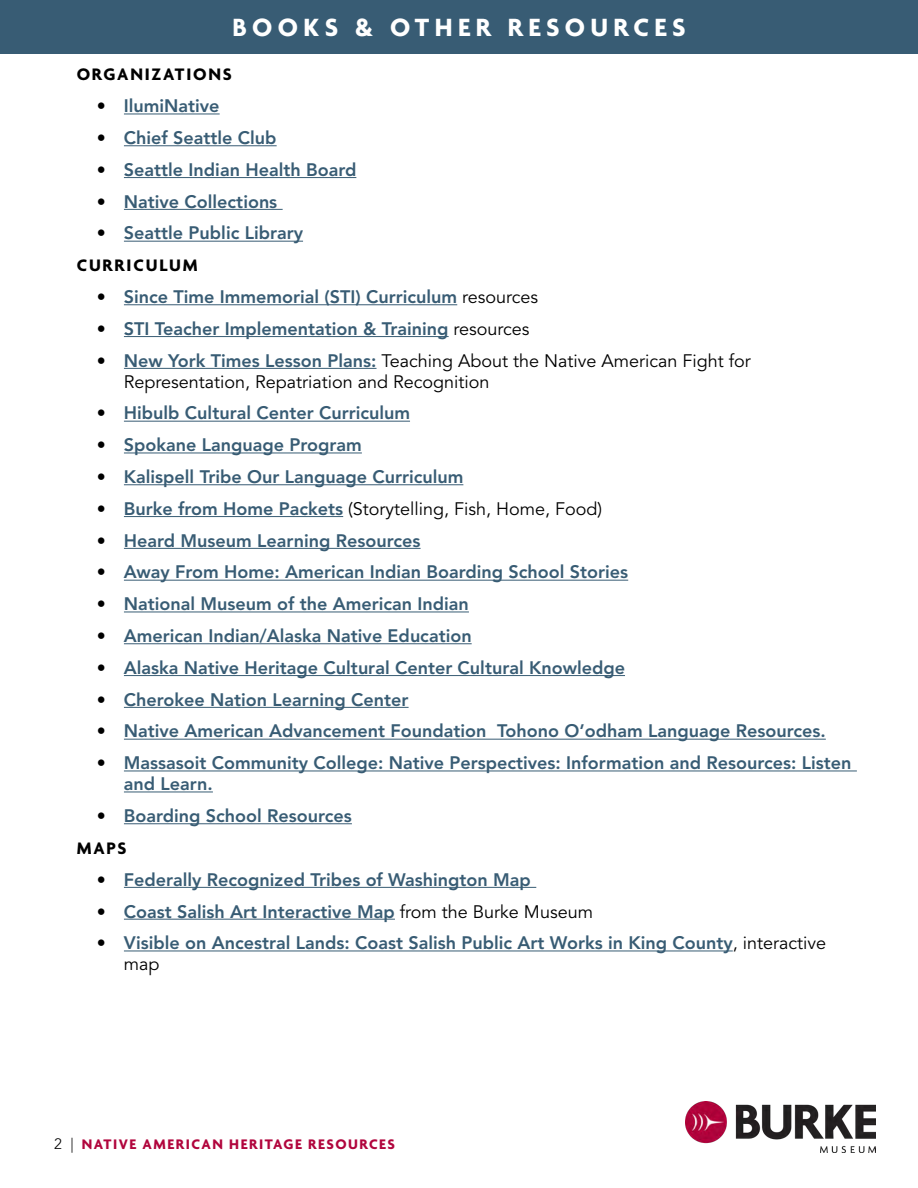
<style>
.page{position:relative;width:918px;height:1188px;background:#fff}
.page>*{position:absolute;margin:0;border:0;box-sizing:border-box;transform-origin:0 0}
.t1{font:700 27px "Agenda";letter-spacing:.2em;color:#fff}
.t2{font:800 18px/21px "Avenir LT Pro";color:#385c74}
.t3{font:18px/21px "Avenir LT Pro";color:#000}
.t4{font:700 18px "Agenda";letter-spacing:.1em;color:#000}
.t5{font:700 15px "Agenda";letter-spacing:.1em;color:#b1053d}
.s1{font-family:"Avenir";font-weight:300;color:#000}
.s2{font-weight:400;color:#000}
.s3{font-family:"Avenir";font-weight:300}
.s4{font-weight:800;color:#385c74}
.s5{font-family:"Avenir LT Pro";font-weight:300;color:#000}
</style>
<div class="page">
<img style="left:686px;top:1101px;width:190px;height:52px">
<hr style="left:124px;top:114px;width:96px;height:1px;background:#385c74">
<hr style="left:124px;top:145px;width:153px;height:1px;background:#385c74">
<hr style="left:124px;top:177px;width:232px;height:1px;background:#385c74">
<hr style="left:124px;top:209px;width:159px;height:1px;background:#385c74">
<hr style="left:124px;top:241px;width:179px;height:1px;background:#385c74">
<hr style="left:124px;top:304px;width:333px;height:1px;background:#385c74">
<hr style="left:124px;top:336px;width:325px;height:1px;background:#385c74">
<hr style="left:124px;top:368px;width:253px;height:1px;background:#385c74">
<hr style="left:124px;top:421px;width:286px;height:1px;background:#385c74">
<hr style="left:124px;top:453px;width:238px;height:1px;background:#385c74">
<hr style="left:124px;top:484px;width:339px;height:1px;background:#385c74">
<hr style="left:124px;top:516px;width:219px;height:1px;background:#385c74">
<hr style="left:124px;top:548px;width:297px;height:1px;background:#385c74">
<hr style="left:124px;top:580px;width:504px;height:1px;background:#385c74">
<hr style="left:124px;top:612px;width:345px;height:1px;background:#385c74">
<hr style="left:124px;top:643px;width:348px;height:1px;background:#385c74">
<hr style="left:124px;top:675px;width:501px;height:1px;background:#385c74">
<hr style="left:124px;top:707px;width:285px;height:1px;background:#385c74">
<hr style="left:124px;top:739px;width:702px;height:1px;background:#385c74">
<hr style="left:124px;top:771px;width:733px;height:1px;background:#385c74">
<hr style="left:124px;top:792px;width:89px;height:1px;background:#385c74">
<hr style="left:124px;top:823px;width:228px;height:1px;background:#385c74">
<hr style="left:124px;top:887px;width:412px;height:1px;background:#385c74">
<hr style="left:124px;top:919px;width:271px;height:1px;background:#385c74">
<hr style="left:124px;top:951px;width:609px;height:1px;background:#385c74">
<div style="left:0;top:0;width:918px;height:54px;background:#385c74"></div>
<h1 class="t1" style="left:232px;top:12px;width:455px">BOOKS &amp; OTHER RESOURCES</h1>
<p class="t4" style="left:77px;top:65px;width:157px">ORGANIZATIONS</p>
<p class="t2" style="left:97px;top:96px;width:124px"><span class="s1">•</span> IlumiNative</p>
<p class="t2" style="left:97px;top:127px;width:181px"><span class="s1">•</span> Chief Seattle Club</p>
<p class="t2" style="left:97px;top:159px;width:261px"><span class="s1">•</span> Seattle Indian Health Board</p>
<p class="t2" style="left:97px;top:191px;width:182px"><span class="s1">•</span> Native Collections</p>
<p class="t2" style="left:97px;top:223px;width:208px"><span class="s1">•</span> Seattle Public Library</p>
<p class="t4" style="left:77px;top:256px;width:123px">CURRICULUM</p>
<p class="t2" style="left:97px;top:286px;width:443px"><span class="s1">•</span> Since Time Immemorial (STI) Curriculum <span class="s2">resources</span></p>
<p class="t2" style="left:97px;top:318px;width:434px"><span class="s1">•</span> STI Teacher Implementation &amp; Training <span class="s2">resources</span></p>
<p class="t3" style="left:124px;top:350px;width:628px;text-indent:-27px"><span class="s3">•</span> <span class="s4">New York Times Lesson Plans:</span> Teaching About the Native American Fight for<br>Representation, Repatriation and Recognition</p>
<p class="t2" style="left:97px;top:403px;width:315px"><span class="s1">•</span> Hibulb Cultural Center Curriculum</p>
<p class="t2" style="left:97px;top:435px;width:266px"><span class="s1">•</span> Spokane Language Program</p>
<p class="t2" style="left:97px;top:466px;width:368px"><span class="s1">•</span> Kalispell Tribe Our Language Curriculum</p>
<p class="t3" style="left:97px;top:498px;width:507px"><span class="s3">•</span> <span class="s4">Burke from Home Packets</span> (Storytelling, Fish, Home, Food)</p>
<p class="t2" style="left:97px;top:530px;width:325px"><span class="s1">•</span> Heard Museum Learning Resources</p>
<p class="t2" style="left:97px;top:562px;width:533px"><span class="s1">•</span> Away From Home: American Indian Boarding School Stories</p>
<p class="t2" style="left:97px;top:594px;width:374px"><span class="s1">•</span> National Museum of the American Indian</p>
<p class="t2" style="left:97px;top:625px;width:376px"><span class="s1">•</span> American Indian/Alaska Native Education</p>
<p class="t2" style="left:97px;top:657px;width:530px"><span class="s1">•</span> Alaska Native Heritage Cultural Center Cultural Knowledge</p>
<p class="t2" style="left:97px;top:689px;width:313px"><span class="s1">•</span> Cherokee Nation Learning Center</p>
<p class="t2" style="left:97px;top:721px;width:730px"><span class="s1">•</span> Native American Advancement Foundation Tohono O’odham Language Resources.</p>
<p class="t2" style="left:124px;top:753px;width:729px;text-indent:-27px"><span class="s1">•</span> Massasoit Community College: Native Perspectives: Information and Resources: Listen and Learn.</p>
<p class="t2" style="left:97px;top:805px;width:256px"><span class="s1">•</span> Boarding School Resources</p>
<p class="t4" style="left:77px;top:838px;width:51px">MAPS</p>
<p class="t2" style="left:97px;top:869px;width:436px"><span class="s1">•</span> Federally Recognized Tribes of Washington Map</p>
<p class="t2" style="left:97px;top:901px;width:498px"><span class="s1">•</span> Coast Salish Art Interactive Map <span class="s2">from the Burke Museum</span></p>
<p class="t2" style="left:124px;top:933px;width:704px;text-indent:-27px"><span class="s1">•</span> Visible on Ancestral Lands: Coast Salish Public Art Works in King County<span class="s2">, interactive map</span></p>
<p class="t5" style="left:54px;top:1137px;width:343px"><span class="s5">2 |</span> NATIVE AMERICAN HERITAGE RESOURCES</p>
</div>
